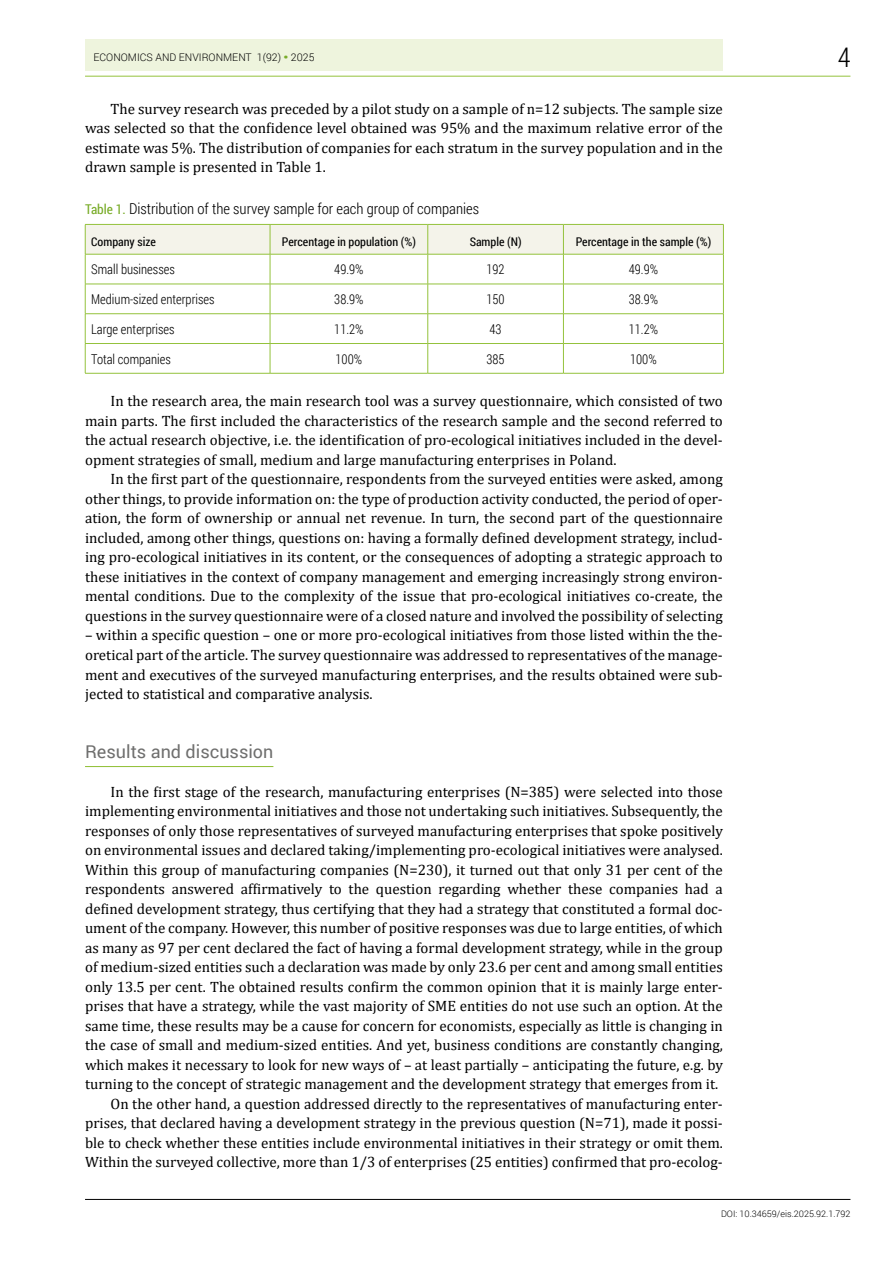
<style>
.page{position:relative;width:893px;height:1263px;background:#fff}
.page>*{position:absolute;margin:0;border:0;box-sizing:border-box;transform-origin:0 0}
.t1{font:300 27px "Roboto Condensed";color:#000}
.t2{font:18px "Roboto";color:#6f6f6e}
.t3{font:15px/19.5px "Cambria";color:#000;text-align:justify}
.t4{font:300 15px "Roboto Condensed";color:#000}
.t5{font:300 13.5px "Roboto Condensed";color:#000;scale:.95 1}
.t6{font:12px "Roboto Condensed";color:#000}
.t7{font:300 10.5px "Roboto";color:#000}
.t8{font:300 9px "Roboto";color:#000}
.s1{font-weight:900;color:#79ac29}
.s2{font-weight:400;font-size:13.5px;color:#79ac29}
</style>
<div class="page">
<div style="left:85px;top:40px;width:638px;height:31px;background:#eef4dd"></div>
<hr style="left:85px;top:76px;width:765px;height:1px;background:#94c23c">
<hr style="left:85px;top:1199px;width:765px;height:1px;background:#000">
<hr style="left:85px;top:766px;width:188px;height:1px;background:#94c23c">
<svg style="left:85px;top:224px;width:639px;height:30px;background:#eff0e1"></svg>
<hr style="left:85px;top:254px;width:185px;height:1px;background:#94c23c">
<hr style="left:85px;top:254px;width:1px;height:30px;background:#94c23c">
<hr style="left:270px;top:254px;width:158px;height:1px;background:#94c23c">
<hr style="left:270px;top:254px;width:1px;height:30px;background:#94c23c">
<hr style="left:428px;top:254px;width:135px;height:1px;background:#94c23c">
<hr style="left:427px;top:254px;width:1px;height:30px;background:#94c23c">
<hr style="left:563px;top:254px;width:161px;height:1px;background:#94c23c">
<hr style="left:563px;top:254px;width:1px;height:30px;background:#94c23c">
<hr style="left:723px;top:254px;width:1px;height:30px;background:#94c23c">
<hr style="left:85px;top:284px;width:185px;height:1px;background:#94c23c">
<hr style="left:85px;top:284px;width:1px;height:30px;background:#94c23c">
<hr style="left:270px;top:284px;width:158px;height:1px;background:#94c23c">
<hr style="left:270px;top:284px;width:1px;height:30px;background:#94c23c">
<hr style="left:428px;top:284px;width:135px;height:1px;background:#94c23c">
<hr style="left:427px;top:284px;width:1px;height:30px;background:#94c23c">
<hr style="left:563px;top:284px;width:161px;height:1px;background:#94c23c">
<hr style="left:563px;top:284px;width:1px;height:30px;background:#94c23c">
<hr style="left:723px;top:284px;width:1px;height:30px;background:#94c23c">
<hr style="left:85px;top:313px;width:185px;height:1px;background:#94c23c">
<hr style="left:270px;top:313px;width:158px;height:1px;background:#94c23c">
<hr style="left:428px;top:313px;width:135px;height:1px;background:#94c23c">
<hr style="left:563px;top:313px;width:161px;height:1px;background:#94c23c">
<hr style="left:85px;top:343px;width:185px;height:1px;background:#94c23c">
<svg style="left:85px;top:314px;width:1px;height:59px"></svg>
<hr style="left:270px;top:343px;width:158px;height:1px;background:#94c23c">
<svg style="left:270px;top:314px;width:1px;height:59px"></svg>
<hr style="left:428px;top:343px;width:135px;height:1px;background:#94c23c">
<svg style="left:427px;top:314px;width:1px;height:59px"></svg>
<hr style="left:563px;top:343px;width:161px;height:1px;background:#94c23c">
<svg style="left:563px;top:314px;width:1px;height:59px"></svg>
<svg style="left:723px;top:314px;width:1px;height:59px"></svg>
<hr style="left:85px;top:373px;width:185px;height:1px;background:#94c23c">
<hr style="left:270px;top:373px;width:158px;height:1px;background:#94c23c">
<hr style="left:428px;top:373px;width:135px;height:1px;background:#94c23c">
<hr style="left:563px;top:373px;width:161px;height:1px;background:#94c23c">
<p class="t7" style="left:94px;top:50px;width:223px">ECONOMICS AND ENVIRONMENT 1(92) <span class="s1">•</span> 2025</p>
<h1 class="t1" style="left:838px;top:38px;width:14px">4</h1>
<p class="t3" style="left:85px;top:99px;width:639px;text-indent:26px">The survey research was preceded by a pilot study on a sample of n=12 subjects. The sample size was selected so that the confidence level obtained was 95% and the maximum relative error of the estimate was 5%. The distribution of companies for each stratum in the survey population and in the drawn sample is presented in Table 1.</p>
<p class="t4" style="left:85px;top:198px;width:396px"><span class="s2">Table 1.</span> Distribution of the survey sample for each group of companies</p>
<p class="t6" style="left:91px;top:233px;width:66px">Company size</p>
<p class="t6" style="left:282px;top:233px;width:135px">Percentage in population (%)</p>
<p class="t6" style="left:470px;top:233px;width:53px">Sample (N)</p>
<p class="t6" style="left:576px;top:233px;width:137px">Percentage in the sample (%)</p>
<p class="t5" style="left:91px;top:260px;width:89px">Small businesses</p>
<p class="t5" style="left:334px;top:260px;width:32px">49.9%</p>
<p class="t5" style="left:487px;top:260px;width:21px">192</p>
<p class="t5" style="left:629px;top:260px;width:32px">49.9%</p>
<p class="t5" style="left:91px;top:290px;width:131px">Medium-sized enterprises</p>
<p class="t5" style="left:334px;top:290px;width:32px">38.9%</p>
<p class="t5" style="left:486px;top:290px;width:21px">150</p>
<p class="t5" style="left:629px;top:290px;width:32px">38.9%</p>
<p class="t5" style="left:91px;top:320px;width:89px">Large enterprises</p>
<p class="t5" style="left:334px;top:320px;width:32px">11.2%</p>
<p class="t5" style="left:490px;top:320px;width:14px">43</p>
<p class="t5" style="left:629px;top:320px;width:32px">11.2%</p>
<p class="t5" style="left:91px;top:349px;width:85px">Total companies</p>
<p class="t5" style="left:336px;top:349px;width:30px">100%</p>
<p class="t5" style="left:487px;top:349px;width:21px">385</p>
<p class="t5" style="left:630px;top:349px;width:30px">100%</p>
<p class="t3" style="left:85px;top:391px;width:639px;text-indent:26px">In the research area, the main research tool was a survey questionnaire, which consisted of two main parts. The first included the characteristics of the research sample and the second referred to the actual research objective, i.e. the identification of pro-ecological initiatives included in the devel&shy;opment strategies of small, medium and large manufacturing enterprises in Poland.</p>
<p class="t3" style="left:85px;top:469px;width:639px;text-indent:26px">In the first part of the questionnaire, respondents from the surveyed entities were asked, among other things, to provide information on: the type of production activity conducted, the period of oper&shy;ation, the form of ownership or annual net revenue. In turn, the second part of the questionnaire included, among other things, questions on: having a formally defined development strategy, includ&shy;ing pro-ecological initiatives in its content, or the consequences of adopting a strategic approach to these initiatives in the context of company management and emerging increasingly strong environ&shy;mental conditions. Due to the complexity of the issue that pro-ecological initiatives co-create, the questions in the survey questionnaire were of a closed nature and involved the possibility of selecting</p>
<p class="t3" style="left:85px;top:625px;width:639px">– within a specific question – one or more pro-ecological initiatives from those listed within the the&shy;oretical part of the article. The survey questionnaire was addressed to representatives of the manage&shy;ment and executives of the surveyed manufacturing enterprises, and the results obtained were sub&shy;jected to statistical and comparative analysis.</p>
<p class="t2" style="left:85px;top:738px;width:190px">Results and discussion</p>
<p class="t3" style="left:111px;top:781px;width:614px">In the first stage of the research, manufacturing enterprises (N=385) were selected into those</p>
<p class="t3" style="left:85px;top:801px;width:639px">implementing environmental initiatives and those not undertaking such initiatives. Subsequently, the</p>
<p class="t3" style="left:85px;top:820px;width:639px">responses of only those representatives of surveyed manufacturing enterprises that spoke positively</p>
<p class="t3" style="left:85px;top:840px;width:639px">on environmental issues and declared taking/implementing pro-ecological initiatives were analysed.</p>
<p class="t3" style="left:85px;top:859px;width:639px">Within this group of manufacturing companies (N=230), it turned out that only 31 per cent of the</p>
<p class="t3" style="left:85px;top:879px;width:639px">respondents answered affirmatively to the question regarding whether these companies had a</p>
<p class="t3" style="left:85px;top:898px;width:639px">defined development strategy, thus certifying that they had a strategy that constituted a formal doc-</p>
<p class="t3" style="left:85px;top:918px;width:639px">ument of the company. However, this number of positive responses was due to large entities, of which</p>
<p class="t3" style="left:85px;top:937px;width:639px">as many as 97 per cent declared the fact of having a formal development strategy, while in the group</p>
<p class="t3" style="left:85px;top:957px;width:639px">of medium-sized entities such a declaration was made by only 23.6 per cent and among small entities</p>
<p class="t3" style="left:85px;top:976px;width:639px">only 13.5 per cent. The obtained results confirm the common opinion that it is mainly large enter-</p>
<p class="t3" style="left:85px;top:996px;width:639px">prises that have a strategy, while the vast majority of SME entities do not use such an option. At the</p>
<p class="t3" style="left:85px;top:1015px;width:639px">same time, these results may be a cause for concern for economists, especially as little is changing in</p>
<p class="t3" style="left:85px;top:1035px;width:639px">the case of small and medium-sized entities. And yet, business conditions are constantly changing,</p>
<p class="t3" style="left:85px;top:1054px;width:639px">which makes it necessary to look for new ways of – at least partially – anticipating the future, e.g. by</p>
<p class="t3" style="left:85px;top:1074px;width:635px">turning to the concept of strategic management and the development strategy that emerges from it.</p>
<p class="t3" style="left:111px;top:1093px;width:614px">On the other hand, a question addressed directly to the representatives of manufacturing enter-</p>
<p class="t3" style="left:85px;top:1113px;width:639px">prises, that declared having a development strategy in the previous question (N=71), made it possi-</p>
<p class="t3" style="left:85px;top:1132px;width:639px">ble to check whether these entities include environmental initiatives in their strategy or omit them.</p>
<p class="t3" style="left:85px;top:1152px;width:639px">Within the surveyed collective, more than 1/3 of enterprises (25 entities) confirmed that pro-ecolog-</p>
<p class="t8" style="left:721px;top:1208px;width:131px">DOI: 10.34659/eis.2025.92.1.792</p>
</div>
